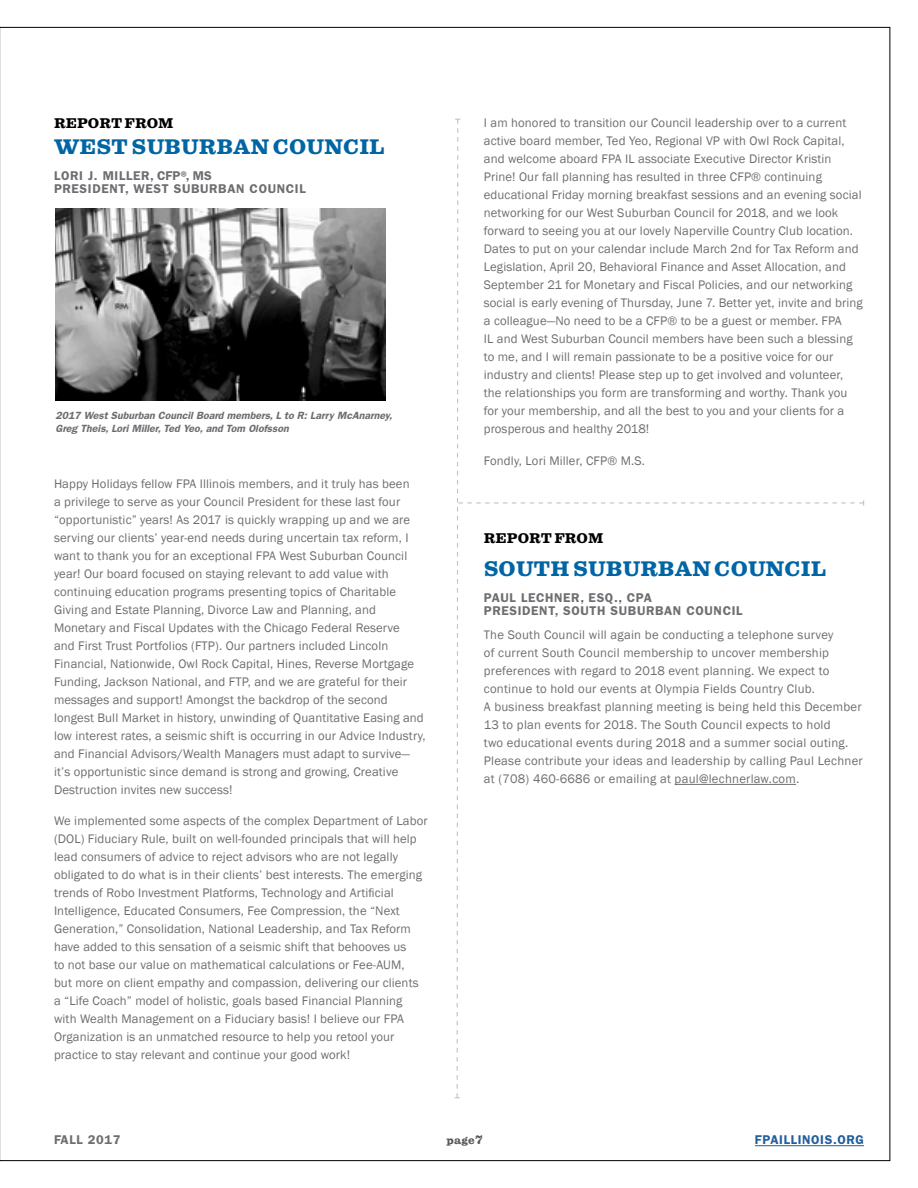
<style>
.page{position:relative;width:918px;height:1188px;background:#fff}
.page>*{position:absolute;margin:0;border:0;box-sizing:border-box;transform-origin:0 0}
.t1{font:700 18px "Belizio";color:#0065a4}
.t2{font:12.75px/18px "Franklin Gothic";letter-spacing:.01em;color:#6d6e71}
.t3{font:600 12.75px/12.8px "Franklin Gothic";letter-spacing:.05em;color:#6d6e71}
.t4{font:600 12.75px "Franklin Gothic";letter-spacing:.05em;color:#215e9e}
.t5{font:700 12px "Belizio";color:#000}
.t6{font:italic 600 10.5px/13.5px "Franklin Gothic";color:#6d6e71}
.t7{font:700 10.5px "Belizio";letter-spacing:.01em;color:#58595b}
</style>
<div class="page">
<hr style="left:755px;top:1145px;width:109px;height:1px;background:#215e9e">
<img style="left:55px;top:209px;width:330px;height:192px">
<p class="t5" style="left:54px;top:115px;width:121px">REPORT FROM</p>
<h1 class="t1" style="left:54px;top:134px;width:332px">WEST SUBURBAN COUNCIL</h1>
<p class="t3" style="left:54px;top:170px;width:253px">LORI J. MILLER, CFP®, MS<br>PRESIDENT, WEST SUBURBAN COUNCIL</p>
<p class="t6" style="left:55px;top:408px;width:341px">2017 WestSuburban CouncilBoard members,L to R:Larry McAnarney,<br>Greg Theis,LoriMiller,Ted Yeo,and Tom Olofsson</p>
<p class="t2" style="left:54px;top:475px;width:373px">Happy Holidays fellow FPA Illinois members, and it truly has been<br>a privilege to serve as your Council President for these last four “opportunistic” years! As 2017 is quickly wrapping up and we are serving our clients’ year-end needs during uncertain tax reform, I want to thank you for an exceptional FPA West Suburban Council year! Our board focused on staying relevant to add value with continuing education programs presenting topics of Charitable Giving and Estate Planning, Divorce Law and Planning, and Monetary and Fiscal Updates with the Chicago Federal Reserve<br>and First Trust Portfolios (FTP). Our partners included Lincoln Financial, Nationwide, Owl Rock Capital, Hines, Reverse Mortgage Funding, Jackson National, and FTP, and we are grateful for their messages and support! Amongst the backdrop of the second longest Bull Market in history, unwinding of Quantitative Easing and low interest rates, a seismic shift is occurring in our Advice Industry, and Financial Advisors/Wealth Managers must adapt to survive— it’s opportunistic since demand is strong and growing, Creative Destruction invites new success!</p>
<p class="t2" style="left:54px;top:812px;width:375px">We implemented some aspects of the complex Department of Labor (DOL) Fiduciary Rule, built on well-founded principals that will help lead consumers of advice to reject advisors who are not legally obligated to do what is in their clients’ best interests. The emerging trends of Robo Investment Platforms, Technology and Artificial Intelligence, Educated Consumers, Fee Compression, the “Next Generation,” Consolidation, National Leadership, and Tax Reform have added to this sensation of a seismic shift that behooves us<br>to not base our value on mathematical calculations or Fee-AUM,<br>but more on client empathy and compassion, delivering our clients a “Life Coach” model of holistic, goals based Financial Planning with Wealth Management on a Fiduciary basis! I believe our FPA Organization is an unmatched resource to help you retool your practice to stay relevant and continue your good work!</p>
<p class="t2" style="left:484px;top:114px;width:380px">I am honored to transition our Council leadership over to a current active board member, Ted Yeo, Regional VP with Owl Rock Capital, and welcome aboard FPA IL associate Executive Director Kristin Prine! Our fall planning has resulted in three CFP® continuing educational Friday morning breakfast sessions and an evening social networking for our West Suburban Council for 2018, and we look forward to seeing you at our lovely Naperville Country Club location.<br>Dates to put on your calendar include March 2nd for Tax Reform and Legislation, April 20, Behavioral Finance and Asset Allocation, and September 21 for Monetary and Fiscal Policies, and our networking social is early evening of Thursday, June 7. Better yet, invite and bring a colleague—No need to be a CFP® to be a guest or member. FPA<br>IL and West Suburban Council members have been such a blessing to me, and I will remain passionate to be a positive voice for our industry and clients! Please step up to get involved and volunteer, the relationships you form are transforming and worthy. Thank you for your membership, and all the best to you and your clients for a prosperous and healthy 2018!</p>
<p class="t2" style="left:484px;top:452px;width:163px">Fondly, Lori Miller, CFP® M.S.</p>
<p class="t5" style="left:484px;top:530px;width:121px">REPORT FROM</p>
<h1 class="t1" style="left:484px;top:556px;width:343px">SOUTH SUBURBAN COUNCIL</h1>
<p class="t3" style="left:484px;top:591px;width:260px">PAUL LECHNER, ESQ., CPA<br>PRESIDENT, SOUTH SUBURBAN COUNCIL</p>
<p class="t2" style="left:484px;top:626px;width:380px">The South Council will again be conducting a telephone survey<br>of current South Council membership to uncover membership preferences with regard to 2018 event planning. We expect to continue to hold our events at Olympia Fields Country Club.<br>A business breakfast planning meeting is being held this December 13 to plan events for 2018. The South Council expects to hold<br>two educational events during 2018 and a summer social outing.<br>Please contribute your ideas and leadership by calling Paul Lechner at (708) 460-6686 or emailing at paul@lechnerlaw.com.</p>
<p class="t3" style="left:54px;top:1134px;width:68px">FALL 2017</p>
<p class="t7" style="left:447px;top:1132px;width:38px">page7</p>
<p class="t4" style="left:755px;top:1133px;width:111px">FPAILLINOIS.ORG</p>
</div>
